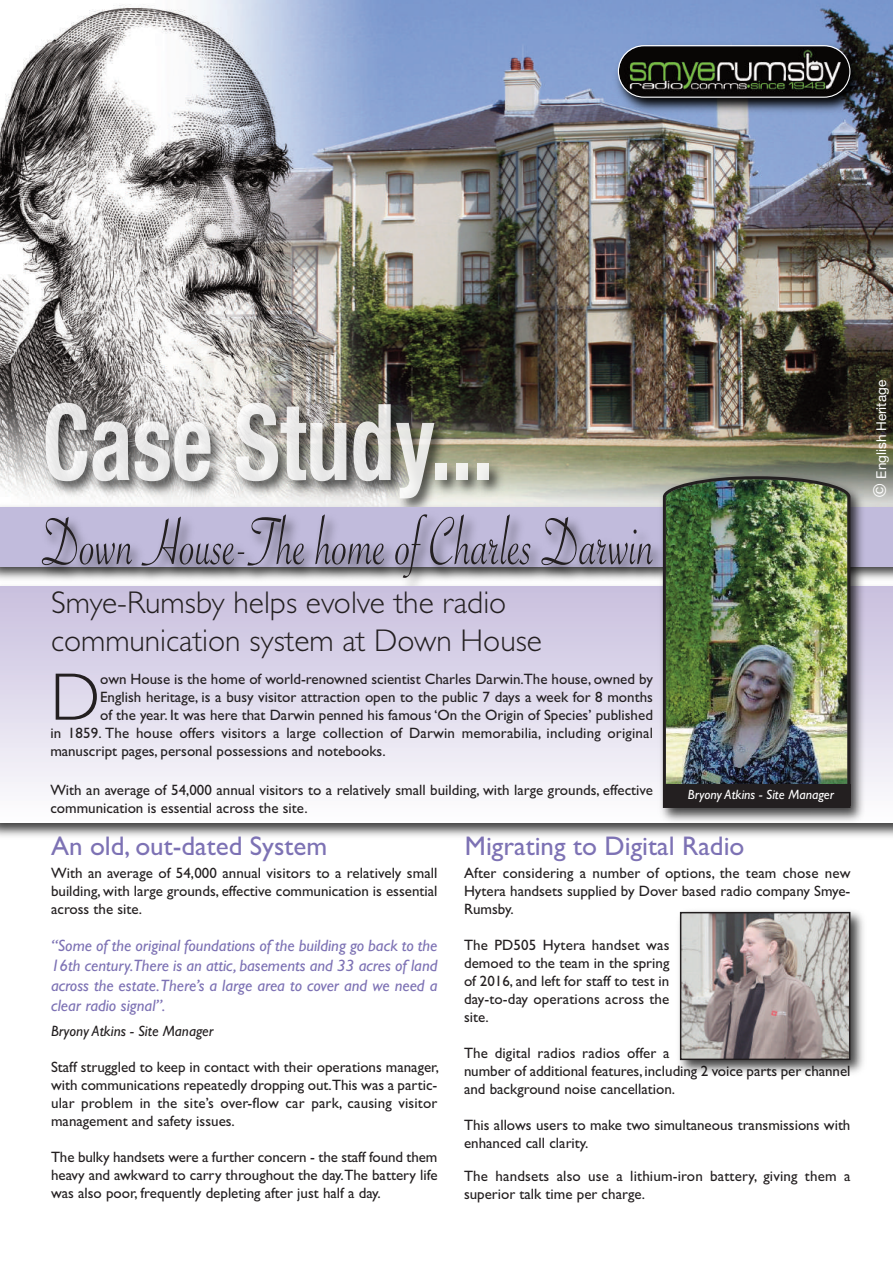
<style>
.page{position:relative;width:893px;height:1263px;background:#fff}
.page>*{position:absolute;margin:0;border:0;box-sizing:border-box;transform-origin:0 0}
.t1{font:700 condensed 106.2px "Helvetica Neue";color:rgb(255 255 255/.86);scale:.83 1}
.t2{font:300 67.5px "Gill Sans";color:#231f20}
.t3{font:300 31.5px/37.8px "Gill Sans";color:#231f20}
.t4{font:27px "Gill Sans";color:#7d72b4}
.t5{font:italic 16.5px/19.8px "Gill Sans";color:#7d72b4;text-align:justify}
.t6{font:15px/18px "Gill Sans";color:#231f20;text-align:justify}
.t7{font:italic 15px "Gill Sans";color:#231f20}
.t8{font:italic 13.5px "Gill Sans";color:#fff}
.t9{font:13.5px "Helvetica Neue";color:#fff}
.s1{font-family:"Helvetica";font-size:18px}
</style>
<div class="page">
<img style="left:0;top:0;width:893px;height:501px">
<img style="left:21px;top:360px;width:599px;height:141px">
<img style="left:611px;top:39px;width:258px;height:79px">
<svg style="left:618px;top:45px;width:232px;height:53px;background:#333730"></svg>
<img style="left:0;top:501px;width:893px;height:79px">
<div style="left:0;top:507px;width:893px;height:59px;background:#c1bbdc"></div>
<img style="left:35px;top:547px;width:621px;height:33px">
<svg style="left:42px;top:514px;width:611px;height:64px"></svg>
<img style="left:0;top:580px;width:893px;height:257px">
<div style="left:0;top:587px;width:893px;height:236px;background:linear-gradient(to bottom,#c8bede,#fdfdfe)"></div>
<img style="left:656px;top:470px;width:213px;height:358px">
<img style="left:663px;top:476px;width:187px;height:332px">
<img style="left:679px;top:911px;width:185px;height:163px">
<img style="left:683px;top:915px;width:164px;height:142px">
<div style="left:680px;top:912px;width:170px;height:148px;border:2px solid #231f20"></div>
<div style="left:664px;top:784px;width:186px;height:22px;background:#231f20"></div>
<h1 class="t1" style="left:42px;top:354px;width:545px">Case Study...</h1>
<p class="t9" style="left:873px;top:497px;width:118px;rotate:-90deg"><span class="s1">©</span> English Heritage</p>
<h3 class="t3" style="left:51px;top:583px;width:492px">Smye-Rumsby helps evolve the radio communication system at Down House</h3>
<h2 class="t2" style="left:50px;top:657px;width:51px">D</h2>
<p class="t6" style="left:100px;top:669px;width:554px">own House is the home of world-renowned scientist Charles Darwin.The house, owned by</p>
<p class="t6" style="left:100px;top:687px;width:554px">English heritage, is a busy visitor attraction open to the public 7 days a week for 8 months</p>
<p class="t6" style="left:100px;top:705px;width:554px">of the year. It was here that Darwin penned his famous ‘On the Origin of Species’ published</p>
<p class="t6" style="left:50px;top:723px;width:604px">in 1859. The house offers visitors a large collection of Darwin memorabilia, including original</p>
<p class="t6" style="left:50px;top:741px;width:337px">manuscript pages, personal possessions and notebooks.</p>
<p class="t6" style="left:50px;top:780px;width:604px">With an average of 54,000 annual visitors to a relatively small building, with large grounds, effective communication is essential across the site.</p>
<p class="t8" style="left:688px;top:786px;width:148px">Bryony Atkins - Site Manager</p>
<h3 class="t4" style="left:51px;top:830px;width:278px">An old, out-dated System</h3>
<h3 class="t4" style="left:465px;top:830px;width:281px">Migrating to Digital Radio</h3>
<p class="t6" style="left:51px;top:864px;width:388px">With an average of 54,000 annual visitors to a relatively small building, with large grounds, effective communication is essential across the site.</p>
<p class="t5" style="left:51px;top:936px;width:388px">“Some of the original foundations of the building go back to the 16th century.There is an attic, basements and 33 acres of land across the estate.There’s a large area to cover and we need a clear radio signal”.</p>
<p class="t7" style="left:51px;top:1022px;width:164px">Bryony Atkins - Site Manager</p>
<p class="t6" style="left:51px;top:1058px;width:389px">Staff struggled to keep in contact with their operations manager, with communications repeatedly dropping out.This was a partic&shy;ular problem in the site’s over-flow car park, causing visitor management and safety issues.</p>
<p class="t6" style="left:51px;top:1148px;width:388px">The bulky handsets were a further concern - the staff found them heavy and awkward to carry throughout the day.The battery life was also poor, frequently depleting after just half a day.</p>
<p class="t6" style="left:464px;top:864px;width:388px">After considering a number of options, the team chose new Hytera handsets supplied by Dover based radio company Smye-Rumsby.</p>
<p class="t6" style="left:464px;top:936px;width:207px">The PD505 Hytera handset was demoed to the team in the spring of 2016, and left for staff to test in day-to-day operations across the site.</p>
<p class="t6" style="left:464px;top:1044px;width:388px;text-align:left">The digital radios radios offer a<br>number of additional features, including 2 voice parts per channel and background noise cancellation.</p>
<p class="t6" style="left:464px;top:1116px;width:388px">This allows users to make two simultaneous transmissions with enhanced call clarity.</p>
<p class="t6" style="left:464px;top:1167px;width:388px">The handsets also use a lithium-iron battery, giving them a superior talk time per charge.</p>
</div>
